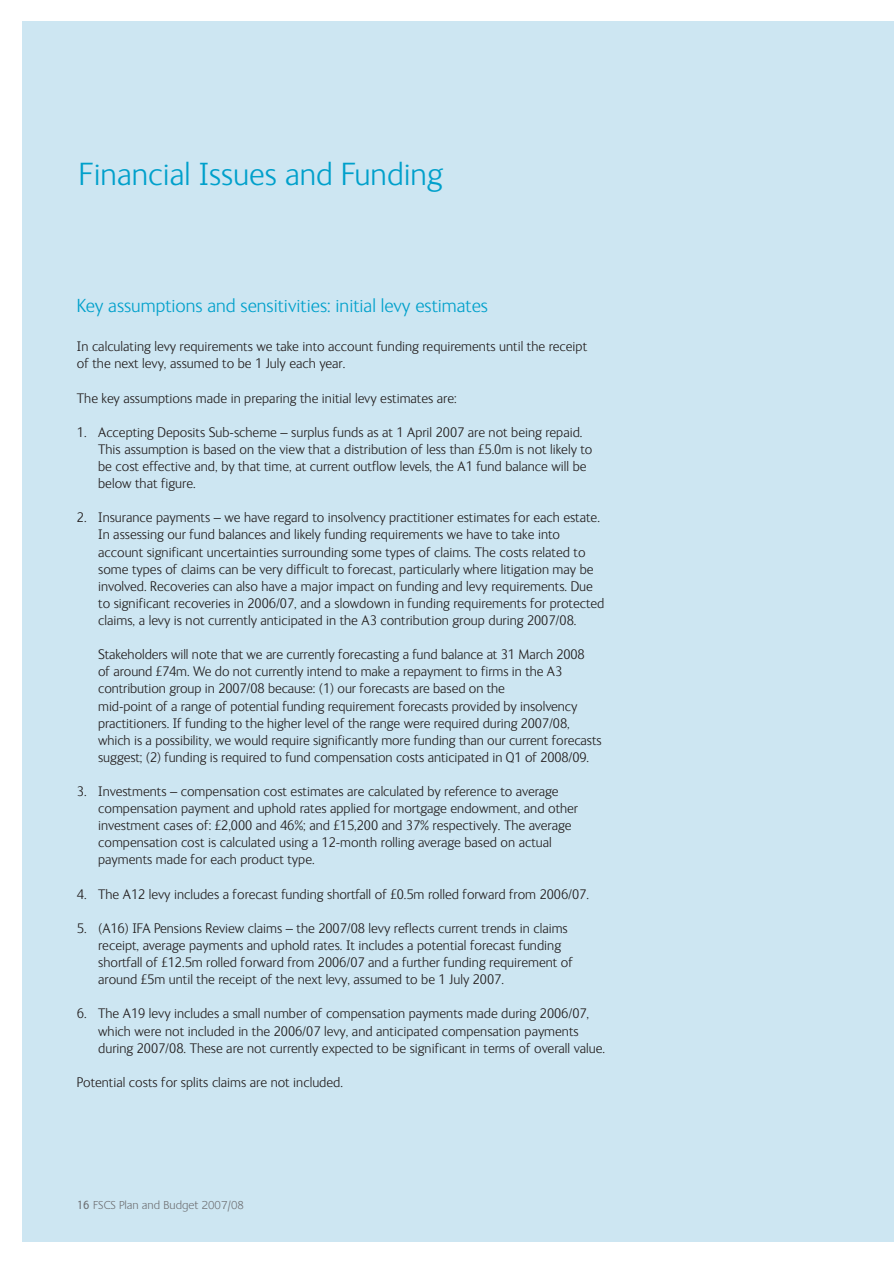
<style>
.page{position:relative;width:894px;height:1264px;background:#fff}
.page>*{position:absolute;margin:0;border:0;box-sizing:border-box;transform-origin:0 0}
.t1{font:300 33px "FS Ingrid";color:#00a0cb}
.t2{font:300 19.5px "FS Ingrid";color:#00a0cb}
.t3{font:300 14.25px/17.1px "FS Ingrid";color:#231f1f}
.t4{font:300 12px "Praxis EF";color:#6c6d70}
.s1{font-family:"FS Ingrid";font-weight:400}
</style>
<div class="page">
<div style="left:22px;top:21px;width:872px;height:1221px;background:#cde6f2"></div>
<h1 class="t1" style="left:79px;top:162px;width:365px">Financial Issues and Funding</h1>
<h2 class="t2" style="left:77px;top:298px;width:412px">Key assumptions and sensitivities: initial levy estimates</h2>
<p class="t3" style="left:77px;top:339px;width:512px">In calculating levy requirements we take into account funding requirements until the receipt of the next levy, assumed to be 1 July each year.</p>
<p class="t3" style="left:77px;top:391px;width:381px">The key assumptions made in preparing the initial levy estimates are:</p>
<p class="t3" style="left:98px;top:425px;width:496px;text-indent:-21px">1. Accepting Deposits Sub-scheme – surplus funds as at 1 April 2007 are not being repaid.<br>This assumption is based on the view that a distribution of less than £5.0m is not likely to be cost effective and, by that time, at current outflow levels, the A1 fund balance will be below that figure.</p>
<p class="t3" style="left:98px;top:510px;width:508px;text-indent:-21px">2. Insurance payments – we have regard to insolvency practitioner estimates for each estate.<br>In assessing our fund balances and likely funding requirements we have to take into account significant uncertainties surrounding some types of claims. The costs related to some types of claims can be very difficult to forecast, particularly where litigation may be involved. Recoveries can also have a major impact on funding and levy requirements. Due to significant recoveries in 2006/07, and a slowdown in funding requirements for protected claims, a levy is not currently anticipated in the A3 contribution group during 2007/08.</p>
<p class="t3" style="left:98px;top:647px;width:505px">Stakeholders will note that we are currently forecasting a fund balance at 31 March 2008<br>of around £74m. We do not currently intend to make a repayment to firms in the A3 contribution group in 2007/08 because: (1) our forecasts are based on the<br>mid-point of a range of potential funding requirement forecasts provided by insolvency practitioners. If funding to the higher level of the range were required during 2007/08, which is a possibility, we would require significantly more funding than our current forecasts suggest; (2) funding is required to fund compensation costs anticipated in Q1 of 2008/09.</p>
<p class="t3" style="left:98px;top:784px;width:481px;text-indent:-21px">3. Investments – compensation cost estimates are calculated by reference to average compensation payment and uphold rates applied for mortgage endowment, and other investment cases of: £2,000 and 46%; and £15,200 and 37% respectively. The average compensation cost is calculated using a 12-month rolling average based on actual payments made for each product type.</p>
<p class="t3" style="left:77px;top:887px;width:513px">4. The A12 levy includes a forecast funding shortfall of £0.5m rolled forward from 2006/07.</p>
<p class="t3" style="left:98px;top:921px;width:476px;text-indent:-21px">5. (A16) IFA Pensions Review claims – the 2007/08 levy reflects current trends in claims receipt, average payments and uphold rates. It includes a potential forecast funding shortfall of £12.5m rolled forward from 2006/07 and a further funding requirement of around £5m until the receipt of the next levy, assumed to be 1 July 2007.</p>
<p class="t3" style="left:98px;top:1006px;width:508px;text-indent:-21px">6. The A19 levy includes a small number of compensation payments made during 2006/07, which were not included in the 2006/07 levy, and anticipated compensation payments during 2007/08. These are not currently expected to be significant in terms of overall value.</p>
<p class="t3" style="left:77px;top:1075px;width:268px">Potential costs for splits claims are not included.</p>
<p class="t4" style="left:77px;top:1200px;width:169px"><span class="s1">16</span> FSCS Plan and Budget 2007/08</p>
</div>
